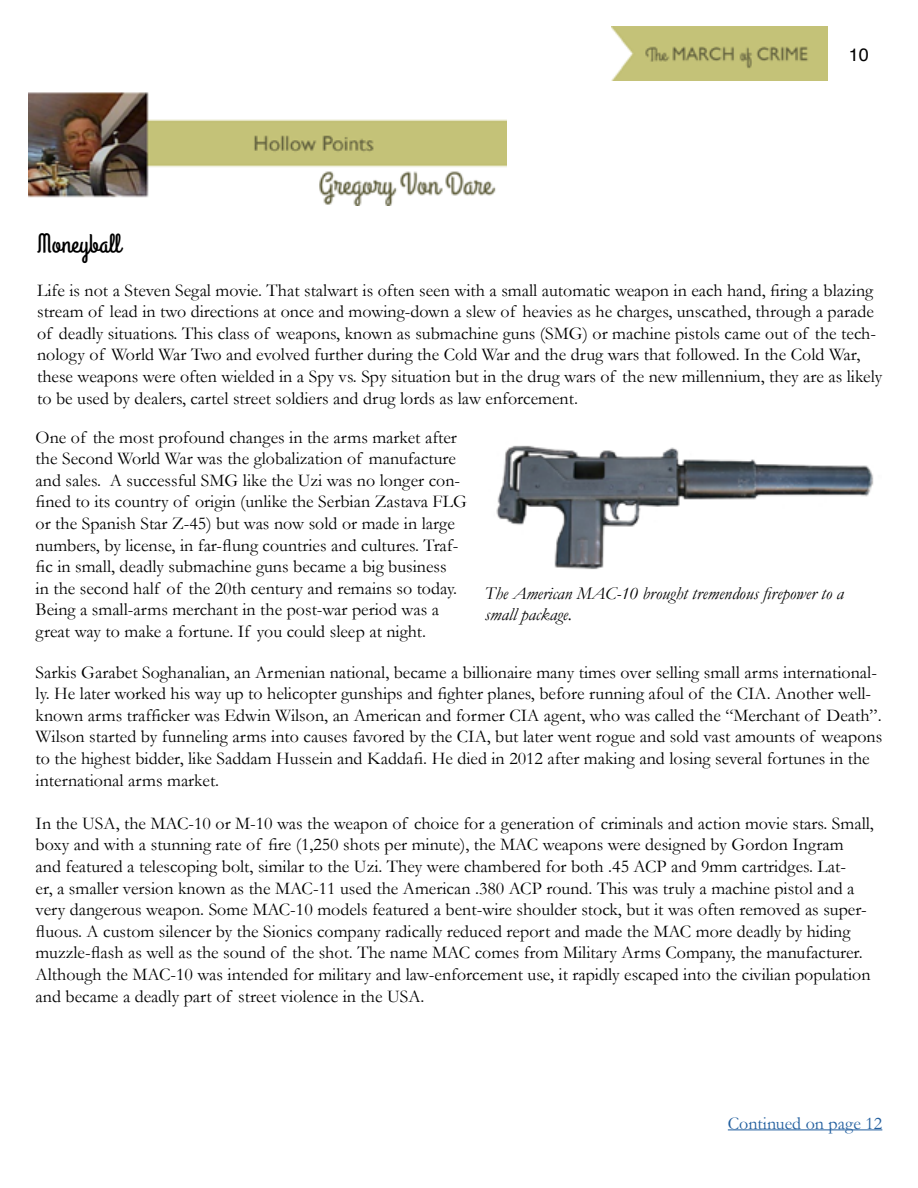
<style>
.page{position:relative;width:918px;height:1188px;background:#fff}
.page>*{position:absolute;margin:0;border:0;box-sizing:border-box;transform-origin:0 0}
.t1{font:27px "Grand Hotel";color:#000}
.t2{font:18px/21.6px "Garamond";color:#000}
.t3{font:italic 18px/21.6px "Garamond";color:#000}
.t4{font:18px "Garamond";color:#215e9e}
.t5{font:18px "Helvetica";color:#000}
</style>
<div class="page">
<img style="left:612px;top:27px;width:216px;height:54px">
<img style="left:29px;top:92px;width:478px;height:114px">
<hr style="left:728px;top:1129px;width:154px;height:1px;background:#215e9e">
<img style="left:496px;top:445px;width:378px;height:125px">
<p class="t5" style="left:849px;top:41px;width:22px">10</p>
<h1 class="t1" style="left:37px;top:227px;width:85px">Moneyball</h1>
<p class="t2" style="left:37px;top:279px;width:847px">Life is not a Steven Segal movie. That stalwart is often seen with a small automatic weapon in each hand, firing a blazing stream of lead in two directions at once and mowing-down a slew of heavies as he charges, unscathed, through a parade of deadly situations. This class of weapons, known as submachine guns (SMG) or machine pistols came out of the tech&shy;nology of World War Two and evolved further during the Cold War and the drug wars that followed. In the Cold War, these weapons were often wielded in a Spy vs. Spy situation but in the drug wars of the new millennium, they are as likely to be used by dealers, cartel street soldiers and drug lords as law enforcement.</p>
<p class="t2" style="left:36px;top:426px;width:433px">One of the most profound changes in the arms market after the Second World War was the globalization of manufacture and sales. A successful SMG like the Uzi was no longer con&shy;fined to its country of origin (unlike the Serbian Zastava FLG or the Spanish Star Z-45) but was now sold or made in large numbers, by license, in far-flung countries and cultures. Traf&shy;fic in small, deadly submachine guns became a big business<br>in the second half of the 20th century and remains so today.<br>Being a small-arms merchant in the post-war period was a great way to make a fortune. If you could sleep at night.</p>
<p class="t3" style="left:485px;top:582px;width:360px">The American MAC-10 brought tremendous firepower to a small package.</p>
<p class="t2" style="left:36px;top:661px;width:848px">Sarkis Garabet Soghanalian, an Armenian national, became a billionaire many times over selling small arms international&shy;ly. He later worked his way up to helicopter gunships and fighter planes, before running afoul of the CIA. Another well&shy;known arms trafficker was Edwin Wilson, an American and former CIA agent, who was called the “Merchant of Death”.<br>Wilson started by funneling arms into causes favored by the CIA, but later went rogue and sold vast amounts of weapons to the highest bidder, like Saddam Hussein and Kaddafi. He died in 2012 after making and losing several fortunes in the international arms market.</p>
<p class="t2" style="left:36px;top:812px;width:840px">In the USA, the MAC-10 or M-10 was the weapon of choice for a generation of criminals and action movie stars. Small, boxy and with a stunning rate of fire (1,250 shots per minute), the MAC weapons were designed by Gordon Ingram<br>and featured a telescoping bolt, similar to the Uzi. They were chambered for both .45 ACP and 9mm cartridges. Lat-<br>er, a smaller version known as the MAC-11 used the American .380 ACP round. This was truly a machine pistol and a very dangerous weapon. Some MAC-10 models featured a bent-wire shoulder stock, but it was often removed as super&shy;fluous. A custom silencer by the Sionics company radically reduced report and made the MAC more deadly by hiding muzzle-flash as well as the sound of the shot. The name MAC comes from Military Arms Company, the manufacturer.<br>Although the MAC-10 was intended for military and law-enforcement use, it rapidly escaped into the civilian population and became a deadly part of street violence in the USA.</p>
<p class="t4" style="left:728px;top:1112px;width:156px">Continued on page 12</p>
</div>
